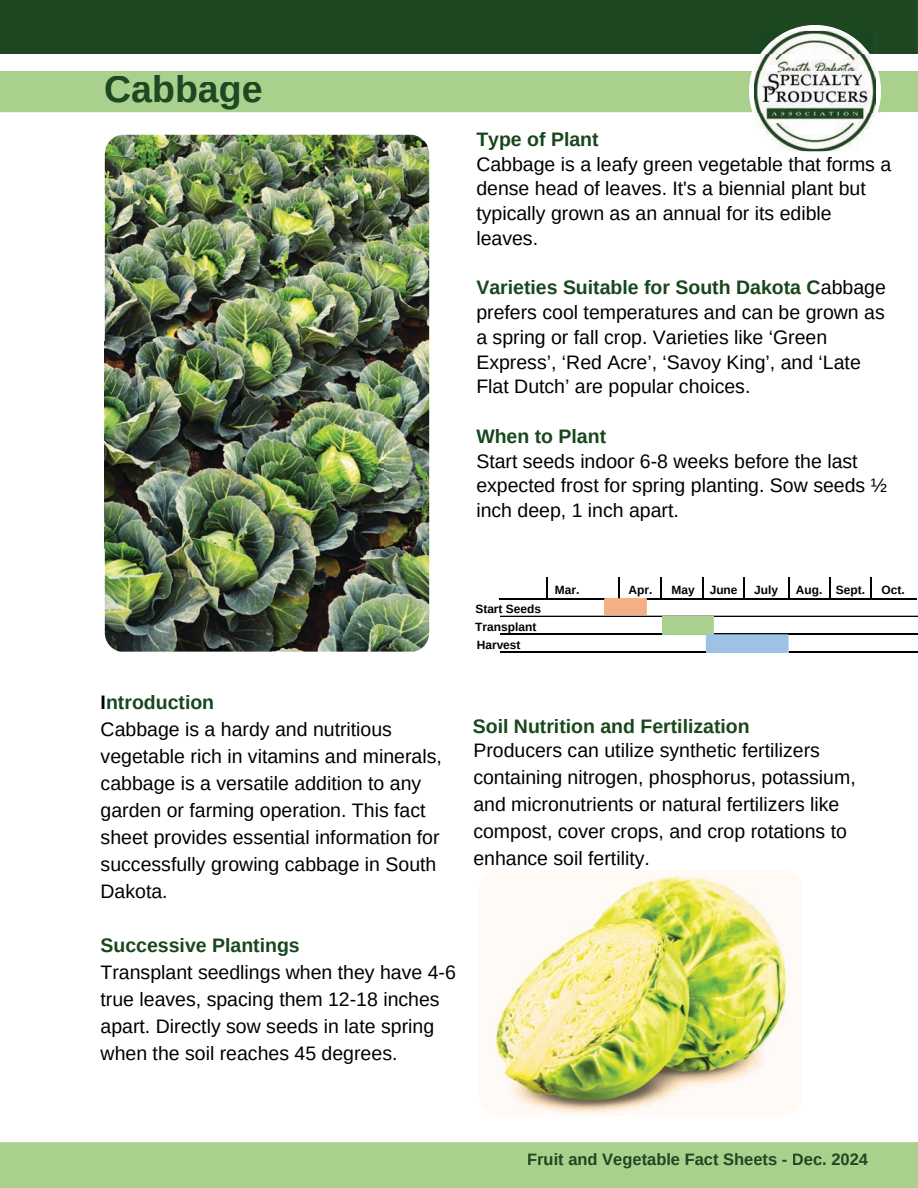
<style>
.page{position:relative;width:918px;height:1188px;background:#fff}
.page>*{position:absolute;margin:0;border:0;box-sizing:border-box;transform-origin:0 0}
.t1{font:700 37.5px "Arimo";color:#1e4821}
.t2{font:19.5px/27px "Arimo";color:#000}
.t3{font:700 19.5px "Arimo";color:#18471b}
.t4{font:19.5px "Arimo";color:#010203}
.t5{font:700 16.5px "Arimo";color:#1e4821}
.t6{font:700 12px/17.9px "Arimo";color:#000}
.s1{font-weight:700;color:#18471b}
.s2{font-weight:700}
</style>
<div class="page">
<div style="left:0;top:0;width:918px;height:54px;background:#1e4821"></div>
<div style="left:881px;top:72px;width:37px;height:40px;background:#a9d08d"></div>
<svg style="left:0;top:25px;width:881px;height:133px"></svg>
<img style="left:105px;top:135px;width:324px;height:517px">
<svg style="left:499px;top:578px;width:419px;height:74px"></svg>
<hr style="left:706px;top:653px;width:83px;height:1px;background:#9cc2e6">
<hr style="left:789px;top:652px;width:129px;height:1px;background:#010203">
<hr style="left:500px;top:652px;width:206px;height:1px;background:#010203">
<hr style="left:706px;top:652px;width:83px;height:1px;background:#9cc2e6">
<img style="left:489px;top:870px;width:301px;height:246px">
<div style="left:0;top:1143px;width:918px;height:45px;background:#a9d08d"></div>
<div style="left:832px;top:1154px;width:8px;height:11px;background:#a9d08d"></div>
<div style="left:841px;top:1154px;width:8px;height:11px;background:#a9d08d"></div>
<div style="left:850px;top:1154px;width:8px;height:11px;background:#a9d08d"></div>
<div style="left:859px;top:1154px;width:9px;height:11px;background:#a9d08d"></div>
<h1 class="t1" style="left:104px;top:68px;width:160px">Cabbage</h1>
<p class="t3" style="left:476px;top:128px;width:124px">Type of Plant</p>
<p class="t2" style="left:476px;top:152px;width:416px;line-height:24.8px">Cabbage is a leafy green vegeta e t at orms a dense head of leaves. It's a biennial plant but typically grown as an annual for its edible leaves.</p>
<p class="t2" style="left:476px;top:275px;width:411px;line-height:24.8px"><span class="s1">Varieties Suitable for South Dakota C</span>abbage prefers cool temperatures and can be grown as a spring or fall crop. Varieties like ‘Green Express’, ‘Red Acre’, ‘Savoy King’, and ‘Late Flat Dutch’ are popular choices.</p>
<p class="t3" style="left:476px;top:425px;width:131px">When to Plant</p>
<p class="t2" style="left:476px;top:448px;width:412px;line-height:24.8px">Start seeds indoor 6-8 weeks before the last expected frost for spring planting. Sow seeds ½ inch deep, 1 inch apart.</p>
<p class="t4" style="left:757px;top:153px;width:76px">blhf</p>
<p class="t6" style="left:475px;top:600px;width:67px">Start Seeds<br>Transplant<br>Harvest</p>
<p class="t6" style="left:555px;top:581px;width:26px">Mar.</p>
<p class="t6" style="left:629px;top:581px;width:25px">Apr.</p>
<p class="t6" style="left:672px;top:581px;width:68px">May June</p>
<p class="t6" style="left:754px;top:581px;width:25px">July</p>
<p class="t6" style="left:796px;top:581px;width:71px">Aug. Sept.</p>
<p class="t6" style="left:882px;top:581px;width:25px">Oct.</p>
<p class="t2" style="left:101px;top:689px;width:343px"><span class="s2">I</span><span class="s1">ntroduction<br></span>Cabbage is a hardy and nutritious vegetable rich in vitamins and minerals, cabbage is a versatile addition to any garden or farming operation. This fact sheet provides essential information for successfully growing cabbage in South<br>Dakota.</p>
<p class="t3" style="left:101px;top:935px;width:201px">Successive Plantings</p>
<p class="t2" style="left:101px;top:959px;width:357px">Transplant seedlings when they have 4-6 true leaves, spacing them 12-18 inches apart. Directly sow seeds in late spring when the soil reaches 45 degrees.</p>
<p class="t3" style="left:473px;top:715px;width:278px">Soil Nutrition and Fertilization</p>
<p class="t2" style="left:473px;top:737px;width:384px">Producers can utilize synthetic fertilizers containing nitrogen, phosphorus, potassium, and micronutrients or natural fertilizers like compost, cover crops, and crop rotations to enhance soil fertility.</p>
<p class="t5" style="left:527px;top:1150px;width:342px">Fruit and Vegetable Fact Sheets - Dec. 2024</p>
</div>
